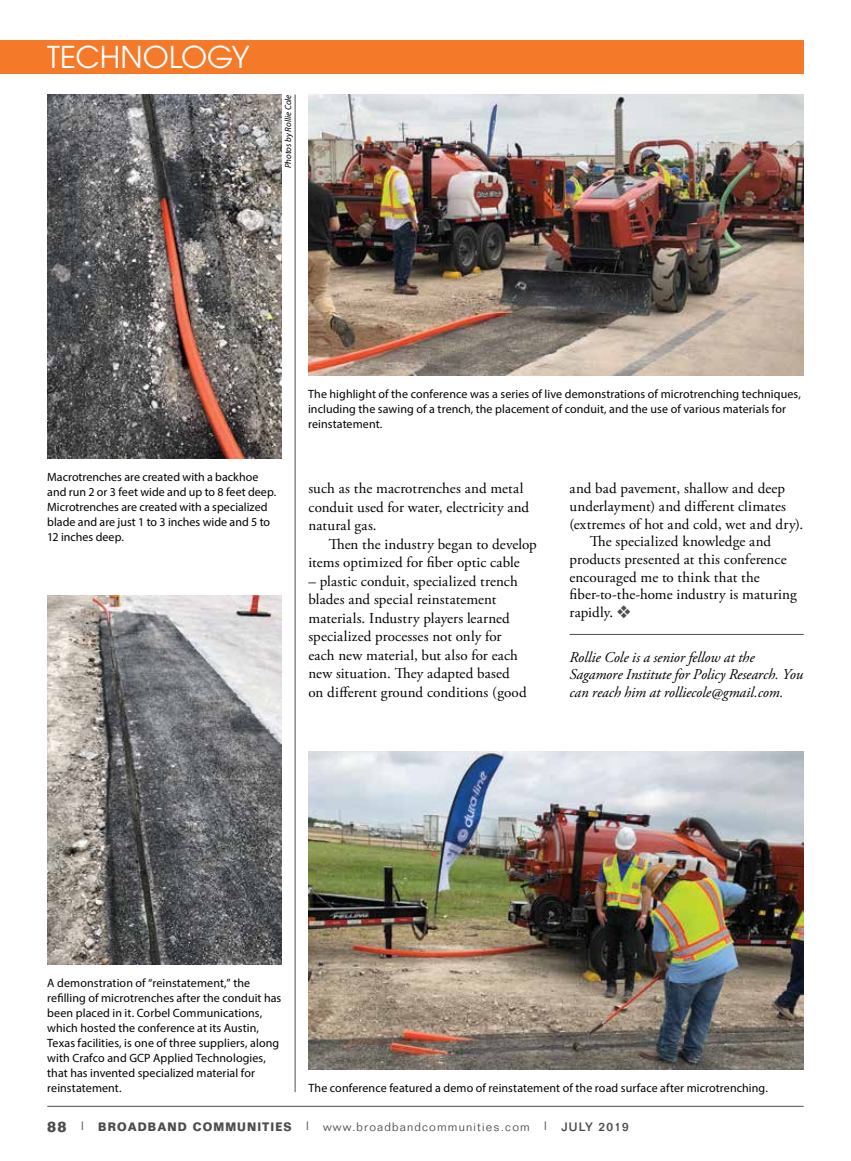
<style>
.page{position:relative;width:851px;height:1161px;background:#fff}
.page>*{position:absolute;margin:0;border:0;box-sizing:border-box;transform-origin:0 0}
.t1{font:30px "Avant Garde";color:#fff}
.t2{font:15px/18.5px "Adobe Garamond Pro";letter-spacing:.01em;color:#000}
.t3{font:italic 15px/17.7px "Adobe Garamond Pro";letter-spacing:-.005em;color:#000}
.t4{font:12px/15px "Myriad Pro";letter-spacing:.005em;color:#000}
.t5{font:300 12px "Folio";letter-spacing:.1em;color:#4d4d4f}
.t6{font:italic 9px "Myriad Pro";color:#000}
.s1{color:#4d4d4f}
.s2{font-weight:700;font-size:15px}
.s3{font-weight:500}
.s4{font-weight:700}
</style>
<div class="page">
<div style="left:0;top:40px;width:803px;height:34px;background:#f47929"></div>
<hr style="left:47px;top:1106px;width:756px;height:1px;background:#4d4d4f">
<hr style="left:295px;top:94px;width:1px;height:998px;background:#4d4d4f">
<hr style="left:569px;top:634px;width:234px;height:1px;background:#4d4d4f">
<img style="left:308px;top:94px;width:495px;height:282px">
<img style="left:308px;top:751px;width:495px;height:319px">
<img style="left:47px;top:94px;width:234px;height:365px">
<img style="left:47px;top:596px;width:234px;height:369px">
<h1 class="t1" style="left:47px;top:39px;width:204px">TECHNOLOGY</h1>
<p class="t6" style="left:282px;top:168px;width:75px;rotate:-90deg">Photos by Rollie Cole</p>
<p class="t4" style="left:47px;top:470px;width:230px">Macrotrenches are created with a backhoe and run 2 or 3 feet wide and up to 8 feet deep.<br>Microtrenches are created with a specialized blade and are just 1 to 3 inches wide and 5 to 12 inches deep.</p>
<p class="t4" style="left:308px;top:387px;width:494px">The highlight of the conference was a series of live demonstrations of microtrenching techniques, including the sawing of a trench, the placement of conduit, and the use of various materials for reinstatement.</p>
<p class="t2" style="left:308px;top:480px;width:222px">such as the macrotrenches and metal conduit used for water, electricity and natural gas.</p>
<p class="t2" style="left:308px;top:535px;width:230px;text-indent:20px">Then the industry began to develop items optimized for fiber optic cable</p>
<p class="t2" style="left:308px;top:572px;width:220px">– plastic conduit, specialized trench blades and special reinstatement materials. Industry players learned specialized processes not only for each new material, but also for each new situation. They adapted based on different ground conditions (good</p>
<p class="t2" style="left:569px;top:480px;width:217px">and bad pavement, shallow and deep</p>
<p class="t2" style="left:569px;top:498px;width:218px">underlayment) and different climates</p>
<p class="t2" style="left:569px;top:515px;width:235px">(extremes of hot and cold, wet and dry).</p>
<p class="t2" style="left:590px;top:533px;width:183px">The specialized knowledge and</p>
<p class="t2" style="left:569px;top:550px;width:218px">products presented at this conference</p>
<p class="t2" style="left:569px;top:568px;width:192px">encouraged me to think that the</p>
<p class="t2" style="left:569px;top:586px;width:229px">fiber-to-the-home industry is maturing</p>
<p class="t2" style="left:569px;top:603px;width:63px">rapidly. <span class="s1">❖</span></p>
<p class="t3" style="left:569px;top:648px;width:235px">Rollie Cole is a senior fellow at the<br>Sagamore Institute for Policy Research. You can reach him at rolliecole@gmail.com.</p>
<p class="t4" style="left:47px;top:975px;width:235px">A demonstration of “reinstatement,” the refilling of microtrenches after the conduit has been placed in it. Corbel Communications, which hosted the conference at its Austin, Texas facilities, is one of three suppliers, along with Crafco and GCP Applied Technologies, that has invented specialized material for reinstatement.</p>
<p class="t4" style="left:308px;top:1080px;width:461px">The conference featured a demo of reinstatement of the road surface after microtrenching.</p>
<p class="t5" style="left:47px;top:1120px;width:583px"><span class="s2">88</span> <span class="s3">|</span> <span class="s4">BROADBAND COMMUNITIES</span> <span class="s3">|</span> www.broadbandcommunities.com <span class="s3">| JULY 2019</span></p>
</div>
